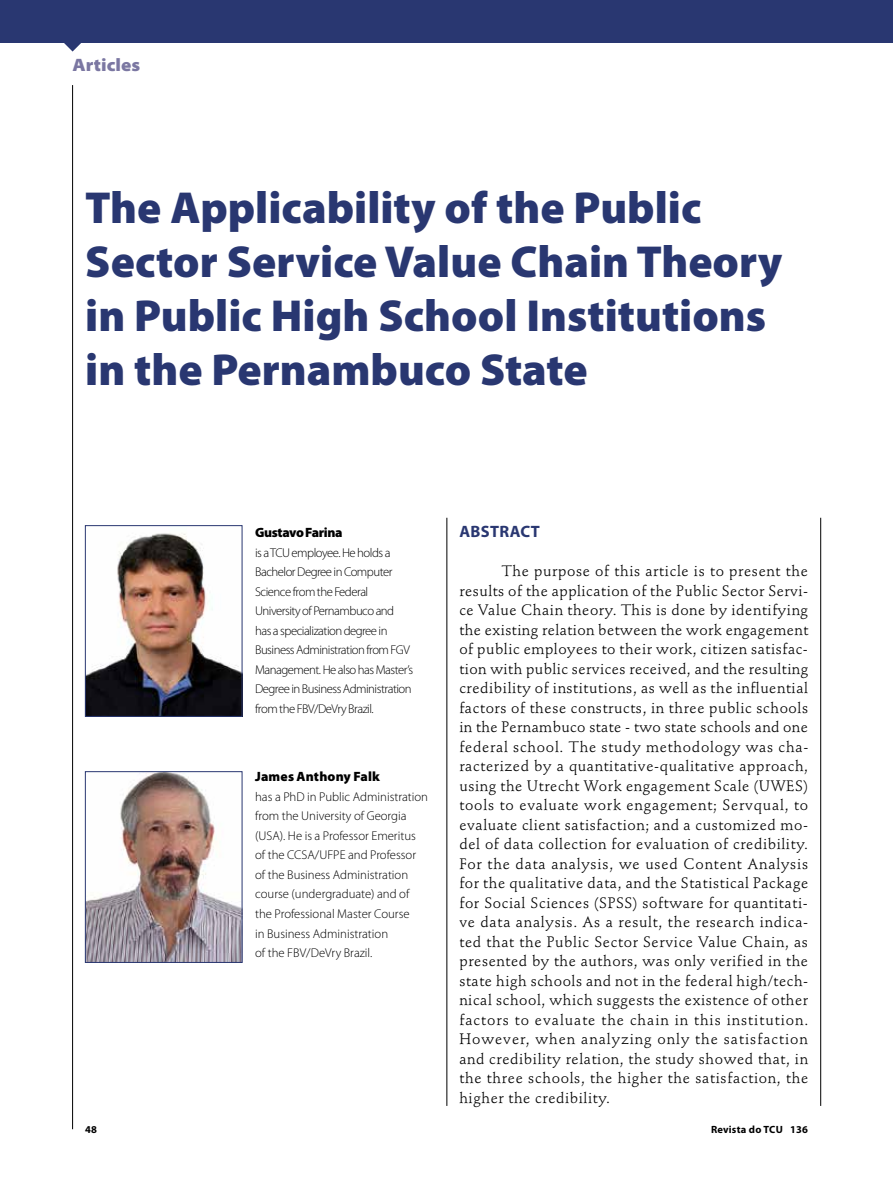
<style>
.page{position:relative;width:893px;height:1191px;background:#fff}
.page>*{position:absolute;margin:0;border:0;box-sizing:border-box;transform-origin:0 0}
.t1{font:900 45px/54px "Myriad Pro";color:#293771}
.t2{font:900 semi-expanded 18px "Myriad Pro";color:#7b77a2}
.t3{font:700 16.5px "Myriad Pro";letter-spacing:.015em;color:#293771}
.t4{font:15px/19.5px "Stempel Schneidler Std";letter-spacing:.045em;color:#000;text-align:justify}
.t5{font:900 13.5px "Myriad Pro";letter-spacing:.01em;color:#000}
.t6{font:900 13.5px "Myriad Pro";letter-spacing:-.03em;color:#000}
.t7{font:300 12.75px/19.5px "Myriad Pro";color:#000}
.t8{font:300 12.75px/19.5px "Myriad Pro";letter-spacing:-.04em;color:#000}
.t9{font:700 10.5px "Myriad Pro";letter-spacing:.02em;color:#000}
</style>
<div class="page">
<svg style="left:64px;top:43px;width:17px;height:9px"></svg>
<div style="left:0;top:0;width:893px;height:43px;background:#293771"></div>
<hr style="left:72px;top:85px;width:1px;height:1044px;background:#000">
<hr style="left:446px;top:518px;width:1px;height:588px;background:#000">
<hr style="left:820px;top:518px;width:1px;height:588px;background:#000">
<img style="left:87px;top:533px;width:153px;height:181px">
<div style="left:85px;top:525px;width:157px;height:191px;border:1px solid #293771"></div>
<img style="left:87px;top:773px;width:153px;height:187px">
<div style="left:85px;top:771px;width:157px;height:191px;border:1px solid #293771"></div>
<p class="t2" style="left:73px;top:54px;width:69px">Articles</p>
<h1 class="t1" style="left:85px;top:181px;width:699px">The Applicability of the Public<br>Sector Service Value Chain Theory in Public High School Institutions in the Pernambuco State</h1>
<p class="t6" style="left:255px;top:525px;width:89px">Gustavo Farina</p>
<p class="t8" style="left:255px;top:543px;width:160px">is a TCU employee. He holds a<br>Bachelor Degree in Computer<br>Science from the Federal<br>University of Pernambuco and has a specialization degree in<br>Business Administration from FGV<br>Management. He also has Master’s<br>Degree in Business Administration from the FBV/DeVry Brazil.</p>
<p class="t5" style="left:255px;top:769px;width:126px">James Anthony Falk</p>
<p class="t7" style="left:255px;top:787px;width:174px">has a PhD in Public Administration from the University of Georgia (USA). He is a Professor Emeritus of the CCSA/UFPE and Professor of the Business Administration course (undergraduate) and of the Professional Master Course<br>in Business Administration<br>of the FBV/DeVry Brazil.</p>
<p class="t3" style="left:460px;top:522px;width:82px">ABSTRACT</p>
<p class="t4" style="left:459px;top:561px;width:350px;text-indent:43px">The purpose of this article is to present the results of the application of the Public Sector Servi&shy;ce Value Chain theory. This is done by identifying the existing relation between the work engagement of public employees to their work, citizen satisfac&shy;tion with public services received, and the resulting credibility of institutions, as well as the influential factors of these constructs, in three public schools in the Pernambuco state - two state schools and one federal school. The study methodology was cha&shy;racterized by a quantitative-qualitative approach, using the Utrecht Work engagement Scale (UWES) tools to evaluate work engagement; Servqual, to evaluate client satisfaction; and a customized mo&shy;del of data collection for evaluation of credibility.<br>For the data analysis, we used Content Analysis for the qualitative data, and the Statistical Package for Social Sciences (SPSS) software for quantitati&shy;ve data analysis. As a result, the research indica&shy;ted that the Public Sector Service Value Chain, as presented by the authors, was only verified in the state high schools and not in the federal high/tech&shy;nical school, which suggests the existence of other factors to evaluate the chain in this institution.<br>However, when analyzing only the satisfaction and credibility relation, the study showed that, in the three schools, the higher the satisfaction, the higher the credibility.</p>
<p class="t9" style="left:85px;top:1123px;width:13px">48</p>
<p class="t9" style="left:711px;top:1123px;width:98px">Revista do TCU 136</p>
</div>
